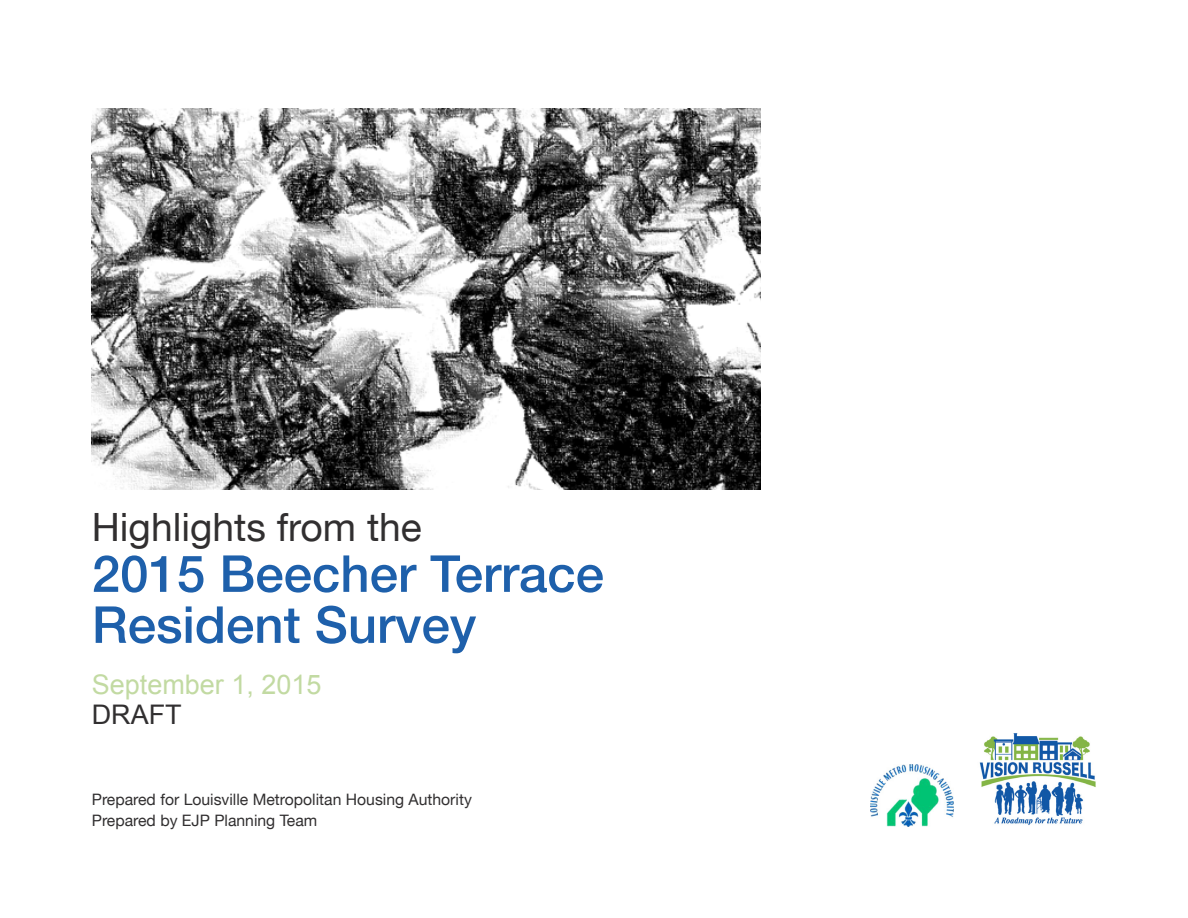
<style>
.page{position:relative;width:1188px;height:918px;background:#fff}
.page>*{position:absolute;margin:0;border:0;box-sizing:border-box;transform-origin:0 0}
.Text_Body{font:500 51px/51px "Helvetica Neue LT";color:#1e60ab}
.Text_Body-2{font:39px "Helvetica Neue LT";color:#312f30}
.Key{font:27px "Arial";color:#c2daa2}
.Key-2{font:27px "Arial";color:#312f30}
.Text_Body-3{font:15.75px "Helvetica Neue LT";color:#312f30}
</style>
<div class="page">
<img style="left:979px;top:733px;width:117px;height:93px">
<img style="left:870px;top:765px;width:83px;height:61px">
<img style="left:92px;top:108px;width:668px;height:382px">
<p class="Text_Body-2" style="left:92px;top:504px;width:332px">Highlights from the</p>
<p class="Text_Body" style="left:92px;top:548px;width:514px">2015 Beecher Terrace<br>Resident Survey</p>
<p class="Key" style="left:92px;top:667px;width:231px">September 1, 2015</p>
<p class="Key-2" style="left:92px;top:697px;width:91px">DRAFT</p>
<p class="Text_Body-3" style="left:92px;top:790px;width:382px">Prepared for Louisville Metropolitan Housing Authority</p>
<p class="Text_Body-3" style="left:92px;top:811px;width:227px">Prepared by EJP Planning Team</p>
</div>
